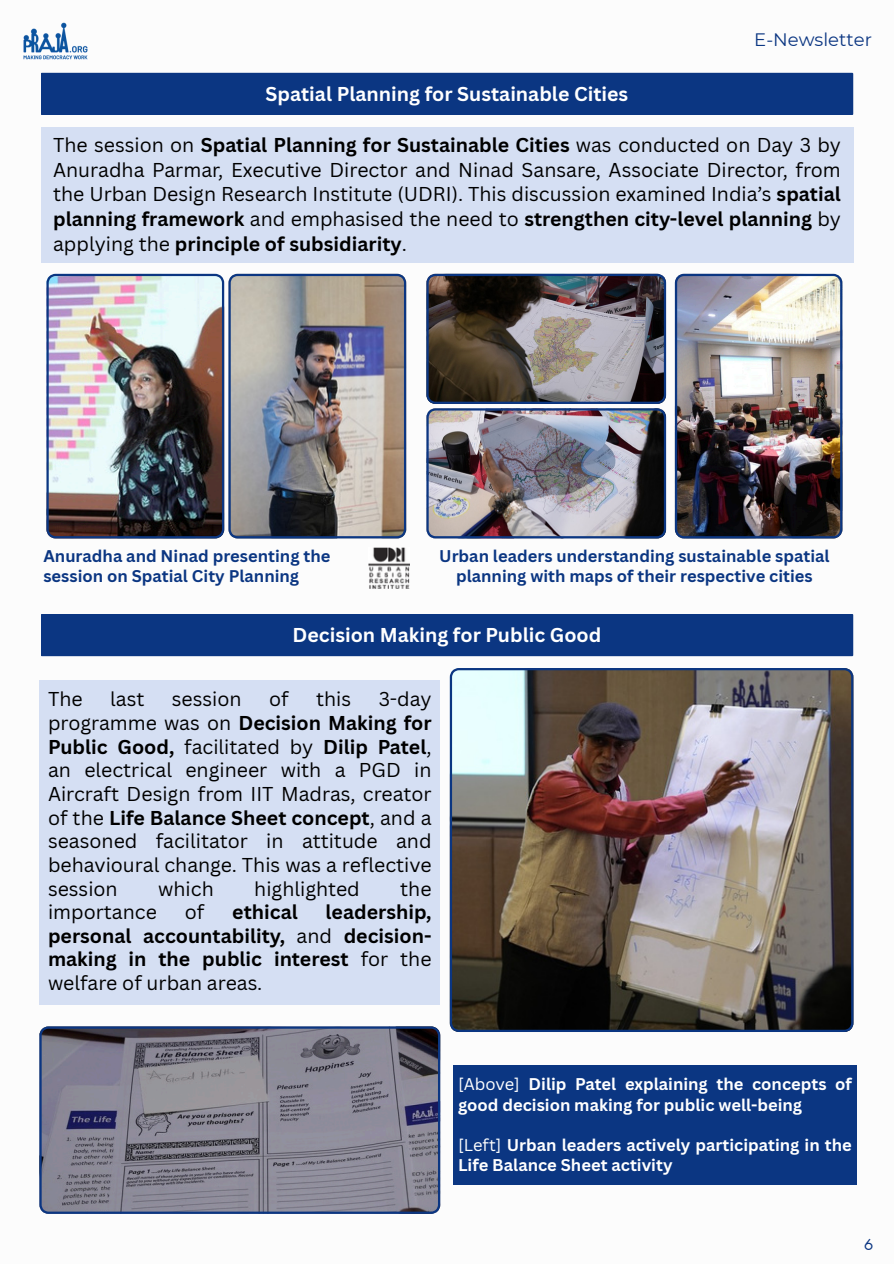
<style>
.page{position:relative;width:894px;height:1264px;background:#fff}
.page>*{position:absolute;margin:0;border:0;box-sizing:border-box;transform-origin:0 0}
.t1{font:19.5px/23.7px "Canva Sans";color:#000;text-align:justify}
.t2{font:700 19.5px/23.7px "Canva Sans";color:#000;text-align:justify}
.t3{font:700 19.5px "Canva Sans";color:#fff}
.t4{font:18px "Montserrat";color:#0b3682}
.t5{font:700 16.5px/20.2px "Canva Sans";color:#fff}
.t6{font:700 16.5px/20.2px "Canva Sans";color:#0b3682;text-align:center}
.t7{font:15px "Futura LT Pro";color:#0b3682}
.s1{font-weight:700}
.s2{font-weight:400}
</style>
<div class="page">
<img style="left:23px;top:22px;width:65px;height:38px">
<img style="left:46px;top:274px;width:178px;height:264px">
<img style="left:228px;top:274px;width:178px;height:264px">
<img style="left:426px;top:274px;width:240px;height:264px">
<img style="left:674px;top:274px;width:168px;height:264px">
<img style="left:368px;top:547px;width:41px;height:42px">
<img style="left:449px;top:668px;width:403px;height:363px">
<svg style="left:39px;top:1026px;width:401px;height:187px;background:#7b7a89"></svg>
<div style="left:41px;top:127px;width:812px;height:135px;background:#d5dff3"></div>
<div style="left:39px;top:680px;width:401px;height:324px;background:#d5dff3"></div>
<div style="left:453px;top:1065px;width:403px;height:119px;background:#0b3682"></div>
<div style="left:41px;top:73px;width:812px;height:42px;background:#0b3682"></div>
<div style="left:41px;top:614px;width:812px;height:42px;background:#0b3682"></div>
<p class="t3" style="left:265px;top:80px;width:364px">Spatial Planning for Sustainable Cities</p>
<p class="t4" style="left:754px;top:28px;width:119px">E-Newsletter</p>
<p class="t1" style="left:53px;top:132px;width:789px;line-height:24.8px">The session on <span class="s1">Spatial Planning for Sustainable Cities</span> was conducted on Day 3 by Anuradha Parmar, Executive Director and Ninad Sansare, Associate Director, from the Urban Design Research Institute (UDRI). This discussion examined India’s <span class="s1">spatial planning framework</span> and emphasised the need to <span class="s1">strengthen city-level planning</span> by applying the <span class="s1">principle of subsidiarity</span>.</p>
<p class="t6" style="left:43px;top:545px;width:288px;text-align:left">Anuradha and Ninad presenting the session on Spatial City Planning</p>
<p class="t6" style="left:439px;top:545px;width:392px">Urban leaders understanding sustainable spatial planning with maps of their respective cities</p>
<p class="t3" style="left:292px;top:621px;width:310px">Decision Making for Public Good</p>
<p class="t1" style="left:48px;top:687px;width:36px">The</p>
<p class="t1" style="left:110px;top:687px;width:36px">last</p>
<p class="t1" style="left:172px;top:687px;width:71px">session</p>
<p class="t1" style="left:269px;top:687px;width:21px">of</p>
<p class="t1" style="left:316px;top:687px;width:37px">this</p>
<p class="t1" style="left:48px;top:687px;width:385px;text-indent:330px">3-day programme was on <span class="s1">Decision Making for Public Good,</span> facilitated by <span class="s1">Dilip Patel</span>, an electrical engineer with a PGD in Aircraft Design from IIT Madras, creator of the <span class="s1">Life Balance Sheet concept</span>, and a seasoned facilitator in attitude and behavioural change. This was a reflective session</p>
<p class="t1" style="left:158px;top:876px;width:57px">which</p>
<p class="t1" style="left:254px;top:876px;width:107px">highlighted</p>
<p class="t1" style="left:400px;top:876px;width:33px">the</p>
<p class="t1" style="left:48px;top:899px;width:110px">importance</p>
<p class="t1" style="left:185px;top:899px;width:21px">of</p>
<p class="t2" style="left:232px;top:899px;width:67px">ethical</p>
<p class="t2" style="left:48px;top:899px;width:385px;text-indent:277px">leadership, personal accountability, <span class="s2">and</span> decision&shy;making in the public interest <span class="s2">for the welfare of urban areas.</span></p>
<p class="t5" style="left:458px;top:1073px;width:395px"><span class="s2">[Above]</span> Dilip Patel explaining the concepts of good decision making for public well-being</p>
<p class="t5" style="left:458px;top:1134px;width:395px"><span class="s2">[Left]</span> Urban leaders actively participating in the<br>Life Balance Sheet activity</p>
<p class="t7" style="left:863px;top:1237px;width:11px">6</p>
</div>
